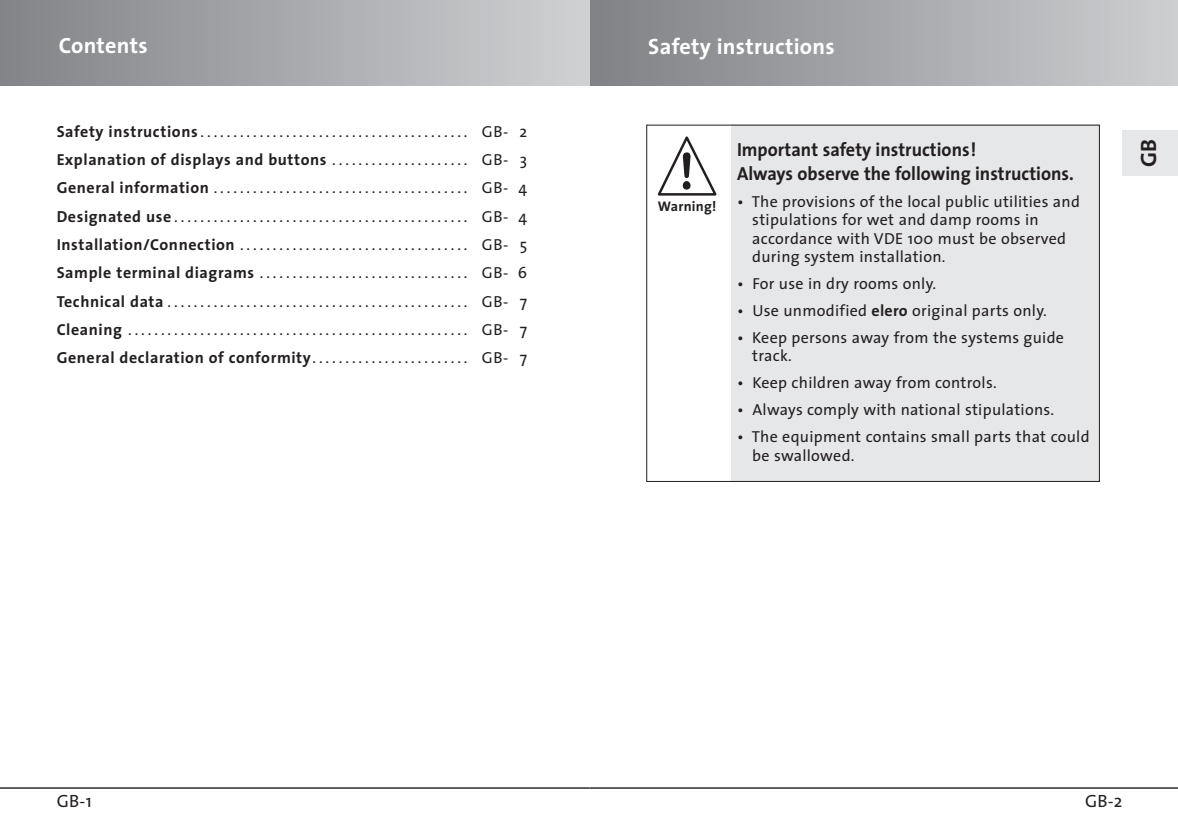
<style>
.page{position:relative;width:1178px;height:822px;background:#fff}
.page>*{position:absolute;margin:0;border:0;box-sizing:border-box;transform-origin:0 0}
.t1{font:700 22.2px "The Sans";letter-spacing:.01em;color:#fff}
.t2{font:700 22.2px "The Sans";color:#231f20}
.t3{font:700 19px/24px "The Sans";color:#231f20;scale:.96 1}
.t4{font:17.8px "The Sans";color:#231f20}
.t5{font:16px/28.4px "The Sans";letter-spacing:.02em;color:#231f20}
.t6{font:700 14px "The Sans";letter-spacing:.02em;color:#231f20}
.s1{font-weight:700}
</style>
<div class="page">
<div style="left:731px;top:125px;width:369px;height:357px;background:#e6e7e9"></div>
<hr style="left:590px;top:787px;width:588px;height:2px;background:#231f20">
<div style="left:590px;top:0;width:588px;height:85px;background:linear-gradient(to right,#7f8185,#cdced1)"></div>
<div style="left:1123px;top:130px;width:55px;height:46px;background:#e6e7e9"></div>
<svg style="left:657px;top:136px;width:60px;height:60px"></svg>
<hr style="left:0;top:787px;width:590px;height:2px;background:#231f20">
<div style="left:0;top:0;width:590px;height:85px;background:linear-gradient(to right,#818387,#d0d1d3)"></div>
<h1 class="t1" style="left:59px;top:36px;width:90px">Contents</h1>
<p class="t5" style="left:57px;top:118px;width:472px;text-align:justify"><span class="s1">Safety instructions</span>......................................... GB- 2<br><span class="s1">Explanation of displays and buttons</span> . . . . . . . . . . . . . . . . . . . . . GB- 3<br><span class="s1">General information</span>....................................... GB- 4<br><span class="s1">Designated use</span>............................................. GB- 4<br><span class="s1">Installation/Connection</span> ................................... GB- 5<br><span class="s1">Sample terminal diagrams</span> ................................ GB- 6<br><span class="s1">Technical data</span>.............................................. GB- 7<br><span class="s1">Cleaning</span> .................................................... GB- 7<br><span class="s1">General declaration of conformity</span>. . . . . . . . . . . . . . . . . . . . . . . . GB- 7</p>
<h1 class="t1" style="left:648px;top:37px;width:188px">Safety instructions</h1>
<p class="t6" style="left:658px;top:201px;width:60px">Warning!</p>
<p class="t3" style="left:737px;top:139px;width:352px">Important safety instructions!<br>Always observe the following instructions.</p>
<p class="t5" style="left:752px;top:194px;width:329px;line-height:18.4px;text-indent:-15px">• The provisions of the local public utilities and stipulations for wet and damp rooms in accordance with VDE 100 must be observed during system installation.</p>
<p class="t5" style="left:737px;top:271px;width:201px">• For use in dry rooms only.</p>
<p class="t5" style="left:737px;top:298px;width:311px">• Use unmodified <span class="s1">elero</span> original parts only.</p>
<p class="t5" style="left:752px;top:330px;width:313px;line-height:18.4px;text-indent:-15px">• Keep persons away from the systems guide track.</p>
<p class="t5" style="left:737px;top:370px;width:261px">• Keep children away from controls.</p>
<p class="t5" style="left:737px;top:397px;width:319px">• Always comply with national stipulations.</p>
<p class="t5" style="left:752px;top:429px;width:339px;line-height:18.4px;text-indent:-15px">• The equipment contains small parts that could be swallowed.</p>
<h1 class="t2" style="left:1140px;top:167px;width:30px;rotate:-90deg">GB</h1>
<p class="t4" style="left:57px;top:794px;width:36px">GB-1</p>
<p class="t4" style="left:1085px;top:794px;width:39px">GB-2</p>
</div>
